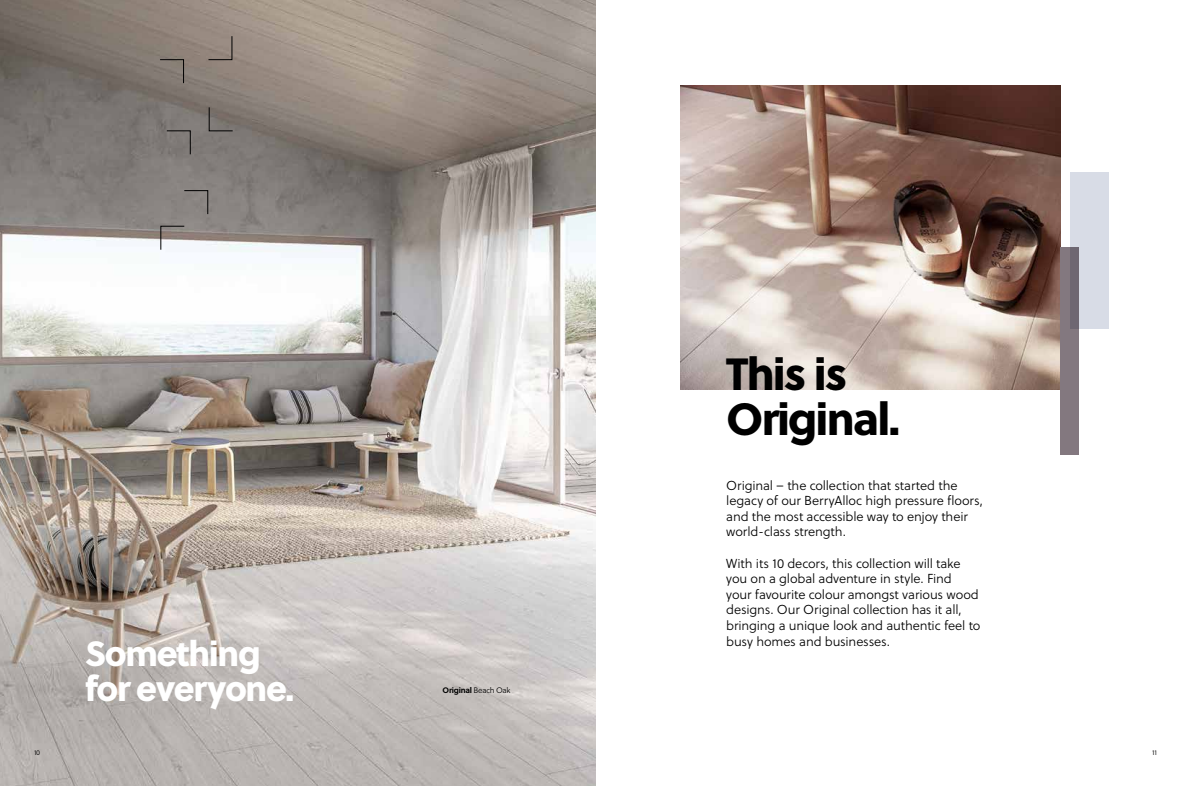
<style>
.page{position:relative;width:1191px;height:786px;background:#fff}
.page>*{position:absolute;margin:0;border:0;box-sizing:border-box;transform-origin:0 0}
.t1{font:45px/45px "Soleil Xb";letter-spacing:-.04em;color:#000}
.t2{font:35px/35px "Soleil Xb";letter-spacing:-.04em;color:#fff}
.t3{font:13px/15.6px "Soleil Lt";letter-spacing:-.01em;color:#000}
.t4{font:700 8px "Soleil";letter-spacing:-.025em;color:#000}
.t5{font:8px "Soleil Lt";color:#000}
.s1{font-family:"Soleil Lt";font-weight:400}
</style>
<div class="page">
<img style="left:680px;top:85px;width:380px;height:304px">
<img style="left:0;top:0;width:595px;height:785px">
<svg style="left:159px;top:35px;width:74px;height:215px"></svg>
<div style="left:1060px;top:247px;width:19px;height:207px;background:#83787f"></div>
<div style="left:1069px;top:172px;width:39px;height:157px;background:#d8dce6"></div>
<h2 class="t2" style="left:85px;top:633px;width:211px">Something for everyone.</h2>
<p class="t4" style="left:442px;top:683px;width:69px">Original <span class="s1">Beach Oak</span></p>
<h1 class="t1" style="left:726px;top:349px;width:175px">This is<br>Original.</h1>
<p class="t3" style="left:726px;top:477px;width:258px">Original – the collection that started the legacy of our BerryAlloc high pressure floors, and the most accessible way to enjoy their world-class strength.</p>
<p class="t3" style="left:726px;top:555px;width:256px">With its 10 decors, this collection will take you on a global adventure in style. Find<br>your favourite colour amongst various wood designs. Our Original collection has it all, bringing a unique look and authentic feel to busy homes and businesses.</p>
<p class="t5" style="left:34px;top:746px;width:8px">10</p>
<p class="t5" style="left:1152px;top:746px;width:6px">11</p>
</div>
